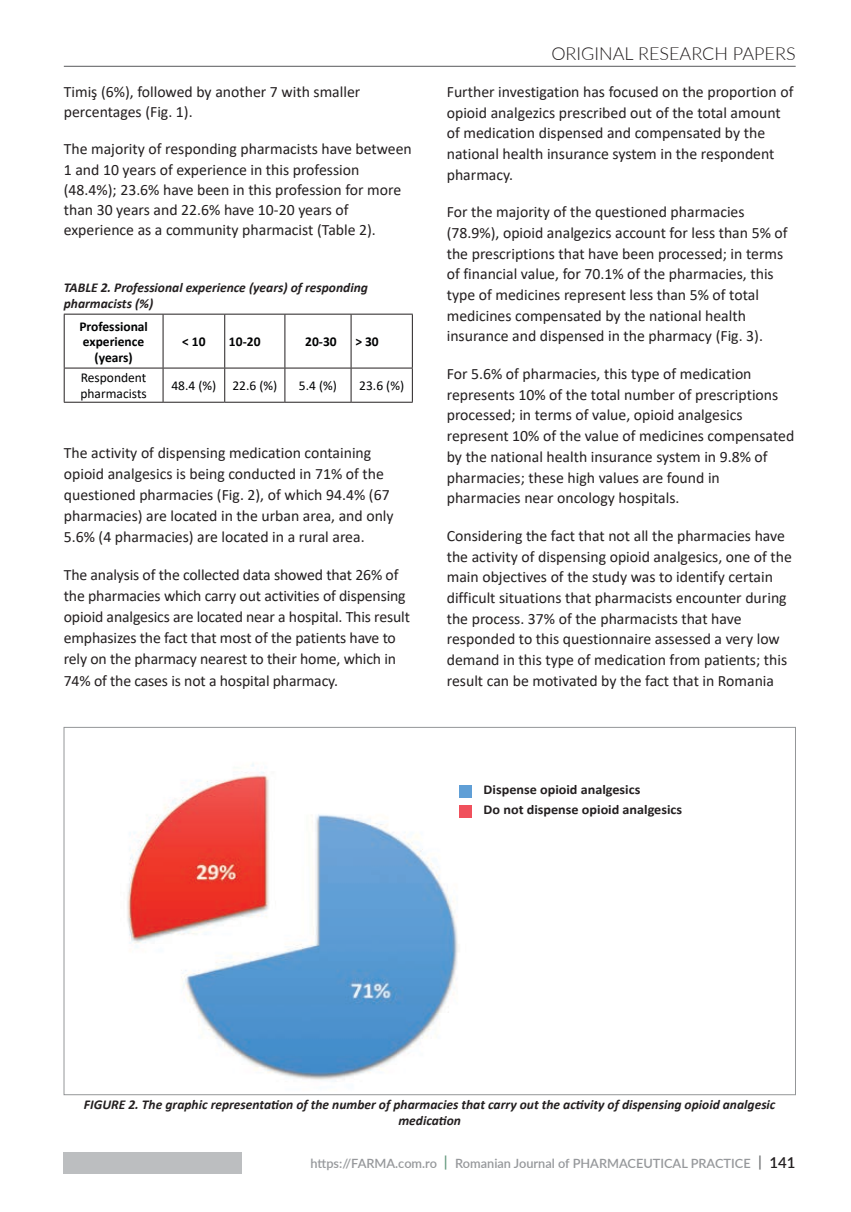
<style>
.page{position:relative;width:851px;height:1212px;background:#fff}
.page>*{position:absolute;margin:0;border:0;box-sizing:border-box;transform-origin:0 0}
.t1{font:300 18px "Lato";color:#231f20}
.t2{font:15.75px/20.7px "Calibri";color:#231f20}
.t3{font:italic 700 13.5px/16.2px "Calibri";color:#231f20}
.t4{font:700 13.5px/20.4px "Calibri";color:#231f20;scale:1.05 1}
.t5{font:13.5px/15.5px "Calibri";color:#010203}
.t6{font:700 13.5px/15.6px "Calibri";color:#010203;text-align:center}
.t7{font:600 12.75px "Lato";color:#96989b}
.s1{font-size:15px;color:#65997e}
.s2{font-size:15px;color:#6d6f71}
.s3{font-size:15px;color:#231f20}
</style>
<div class="page">
<div style="left:63px;top:1152px;width:179px;height:22px;background:#bcbec0"></div>
<hr style="left:64px;top:314px;width:99px;height:1px;background:#231f20">
<hr style="left:64px;top:314px;width:1px;height:54px;background:#231f20">
<hr style="left:163px;top:314px;width:62px;height:1px;background:#231f20">
<hr style="left:163px;top:314px;width:1px;height:54px;background:#231f20">
<hr style="left:225px;top:314px;width:60px;height:1px;background:#231f20">
<hr style="left:224px;top:314px;width:1px;height:54px;background:#231f20">
<hr style="left:285px;top:314px;width:66px;height:1px;background:#231f20">
<hr style="left:284px;top:314px;width:1px;height:54px;background:#231f20">
<hr style="left:351px;top:314px;width:61px;height:1px;background:#231f20">
<hr style="left:350px;top:314px;width:1px;height:54px;background:#231f20">
<hr style="left:412px;top:314px;width:1px;height:54px;background:#231f20">
<hr style="left:64px;top:368px;width:99px;height:1px;background:#231f20">
<hr style="left:64px;top:368px;width:1px;height:34px;background:#231f20">
<hr style="left:163px;top:368px;width:62px;height:1px;background:#231f20">
<hr style="left:163px;top:368px;width:1px;height:34px;background:#231f20">
<hr style="left:225px;top:368px;width:60px;height:1px;background:#231f20">
<hr style="left:224px;top:368px;width:1px;height:34px;background:#231f20">
<hr style="left:285px;top:368px;width:66px;height:1px;background:#231f20">
<hr style="left:284px;top:368px;width:1px;height:34px;background:#231f20">
<hr style="left:351px;top:368px;width:61px;height:1px;background:#231f20">
<hr style="left:350px;top:368px;width:1px;height:34px;background:#231f20">
<hr style="left:412px;top:368px;width:1px;height:34px;background:#231f20">
<hr style="left:64px;top:402px;width:99px;height:1px;background:#231f20">
<hr style="left:163px;top:402px;width:62px;height:1px;background:#231f20">
<hr style="left:225px;top:402px;width:60px;height:1px;background:#231f20">
<hr style="left:285px;top:402px;width:66px;height:1px;background:#231f20">
<hr style="left:351px;top:402px;width:61px;height:1px;background:#231f20">
<img style="left:127px;top:763px;width:331px;height:319px">
<div style="left:459px;top:785px;width:13px;height:13px;background:#609fd6"></div>
<div style="left:459px;top:805px;width:13px;height:13px;background:#f0505c"></div>
<hr style="left:64px;top:66px;width:731px;height:1px;background:#58595b">
<p class="t2" style="left:64px;top:81px;width:298px;line-height:20.2px">Timiş (6%), followed by another 7 with smaller percentages (Fig. 1).</p>
<p class="t2" style="left:64px;top:139px;width:349px;line-height:20.2px">The majority of responding pharmacists have between 1 and 10 years of experience in this profession (48.4%); 23.6% have been in this profession for more than 30 years and 22.6% have 10-20 years of experience as a community pharmacist (Table 2).</p>
<p class="t3" style="left:64px;top:278px;width:305px">TABLE 2. Professional experience (years) of responding pharmacists (%)</p>
<p class="t6" style="left:79px;top:318px;width:70px">Professional experience (years)</p>
<p class="t6" style="left:182px;top:334px;width:25px">&lt; 10</p>
<p class="t6" style="left:229px;top:334px;width:33px">10-20</p>
<p class="t6" style="left:305px;top:334px;width:33px">20-30</p>
<p class="t6" style="left:355px;top:334px;width:25px">&gt; 30</p>
<p class="t5" style="left:80px;top:370px;width:68px">Respondent pharmacists</p>
<p class="t5" style="left:171px;top:378px;width:107px">48.4 (%) 22.6 (%)</p>
<p class="t5" style="left:299px;top:378px;width:39px">5.4 (%)</p>
<p class="t5" style="left:359px;top:378px;width:46px">23.6 (%)</p>
<p class="t2" style="left:64px;top:442px;width:331px">The activity of dispensing medication containing opioid analgesics is being conducted in 71% of the questioned pharmacies (Fig. 2), of which 94.4% (67 pharmacies) are located in the urban area, and only 5.6% (4 pharmacies) are located in a rural area.</p>
<p class="t2" style="left:64px;top:564px;width:347px">The analysis of the collected data showed that 26% of the pharmacies which carry out activities of dispensing opioid analgesics are located near a hospital. This result emphasizes the fact that most of the patients have to rely on the pharmacy nearest to their home, which in 74% of the cases is not a hospital pharmacy.</p>
<p class="t1" style="left:551px;top:41px;width:246px">ORIGINAL RESEARCH PAPERS</p>
<p class="t2" style="left:446px;top:81px;width:348px">Further investigation has focused on the proportion of opioid analgezics prescribed out of the total amount of medication dispensed and compensated by the national health insurance system in the respondent pharmacy.</p>
<p class="t2" style="left:446px;top:201px;width:342px">For the majority of the questioned pharmacies (78.9%), opioid analgezics account for less than 5% of the prescriptions that have been processed; in terms of financial value, for 70.1% of the pharmacies, this type of medicines represent less than 5% of total medicines compensated by the national health insurance and dispensed in the pharmacy (Fig. 3).</p>
<p class="t2" style="left:446px;top:363px;width:349px">For 5.6% of pharmacies, this type of medication represents 10% of the total number of prescriptions processed; in terms of value, opioid analgesics represent 10% of the value of medicines compensated by the national health insurance system in 9.8% of pharmacies; these high values are found in pharmacies near oncology hospitals.</p>
<p class="t2" style="left:446px;top:525px;width:347px">Considering the fact that not all the pharmacies have the activity of dispensing opioid analgesics, one of the main objectives of the study was to identify certain difficult situations that pharmacists encounter during the process. 37% of the pharmacists that have responded to this questionnaire assessed a very low demand in this type of medication from patients; this result can be motivated by the fact that in Romania</p>
<p class="t4" style="left:483px;top:779px;width:190px">Dispense opioid analgesics<br>Do not dispense opioid analgesics</p>
<p class="t3" style="left:84px;top:1096px;width:693px;text-align:center">FIGURE 2. The graphic representation of the number of pharmacies that carry out the activity of dispensing opioid analgesic medication</p>
<p class="t7" style="left:310px;top:1154px;width:486px">https://FARMA.com.ro <span class="s1">|</span> Romanian Journal of PHARMACEUTICAL PRACTICE <span class="s2">|</span> <span class="s3">141</span></p>
</div>
